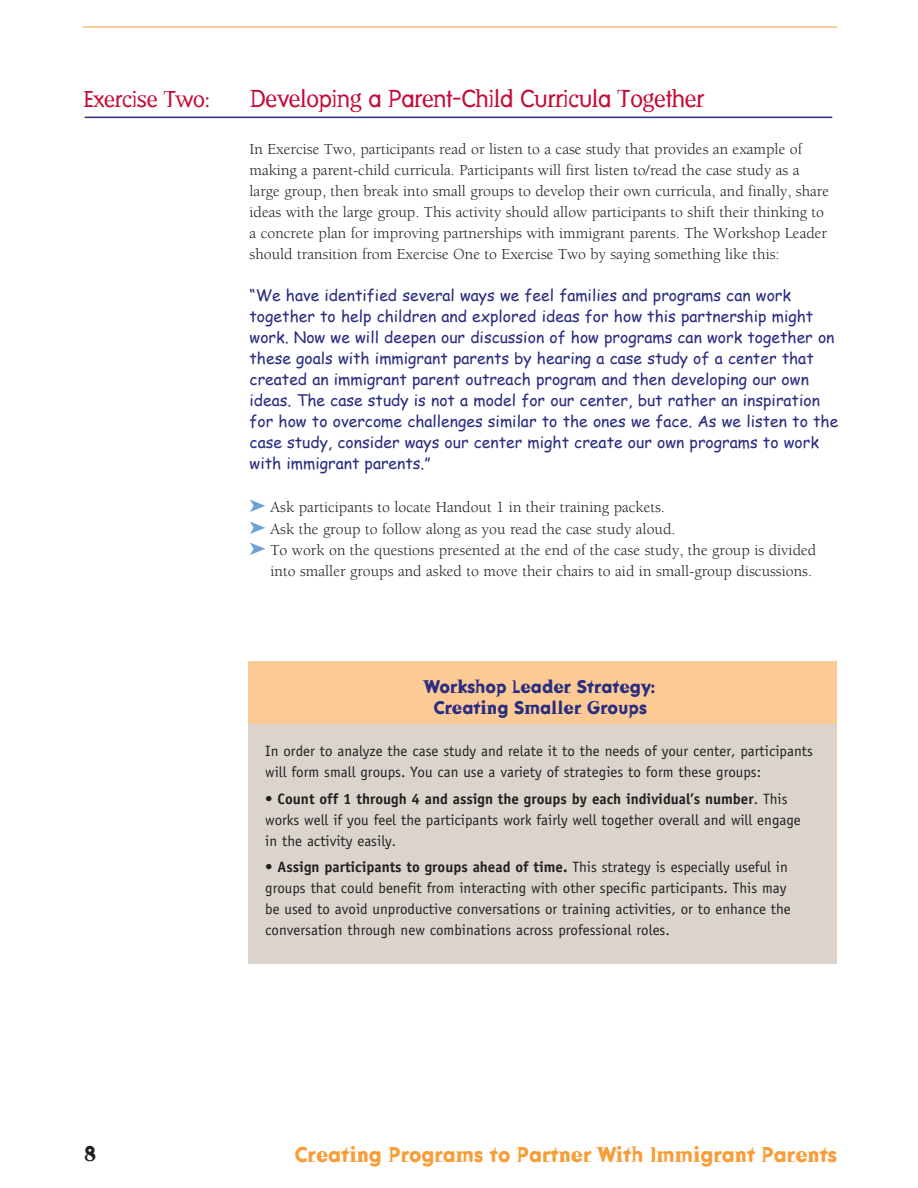
<style>
.page{position:relative;width:918px;height:1188px;background:#fff}
.page>*{position:absolute;margin:0;border:0;box-sizing:border-box;transform-origin:0 0}
.t1{font:24px "Dead History Roman";letter-spacing:-.015em;color:#c40c37}
.t2{font:22.5px "Dead History Roman";letter-spacing:-.015em;color:#c40c37}
.t3{font:700 21px "Dead History";color:#f89d38}
.t4{font:700 21px "Dead History";color:#231f20}
.t5{font:700 18px "Dead History";color:#2a2d80}
.t6{font:15.75px/21px "Berkeley";color:#231f20}
.t7{font:15.75px/21px "Comic Sans MS";color:#2a2d80}
.t8{font:15px/21px "Officina Sans";color:#231f20}
.s1{color:#6aa2d6}
.s2{font-weight:700}
</style>
<div class="page">
<hr style="left:83px;top:27px;width:754px;height:1px;background:#f89d38">
<div style="left:248px;top:662px;width:589px;height:302px;background:#dad4cd"></div>
<div style="left:248px;top:662px;width:589px;height:62px;background:#fccb95"></div>
<hr style="left:85px;top:117px;width:747px;height:1px;background:#2a2d80">
<p class="t2" style="left:83px;top:83px;width:129px">Exercise Two:</p>
<p class="t1" style="left:250px;top:81px;width:456px">Developing a Parent-Child Curricula Together</p>
<p class="t6" style="left:250px;top:139px;width:581px">In Exercise Two, participants read or listen to a case study that provides an example of making a parent-child curricula. Participants will first listen to/read the case study as a large group, then break into small groups to develop their own curricula, and finally, share ideas with the large group. This activity should allow participants to shift their thinking to a concrete plan for improving partnerships with immigrant parents. The Workshop Leader should transition from Exercise One to Exercise Two by saying something like this:</p>
<p class="t7" style="left:250px;top:285px;width:590px">“We have identified several ways we feel families and programs can work together to help children and explored ideas for how this partnership might work. Now we will deepen our discussion of how programs can work together on these goals with immigrant parents by hearing a case study of a center that created an immigrant parent outreach program and then developing our own ideas. The case study is not a model for our center, but rather an inspiration for how to overcome challenges similar to the ones we face. As we listen to the case study, consider ways our center might create our own programs to work with immigrant parents.”</p>
<p class="t6" style="left:250px;top:497px;width:417px"><span class="s1">➤</span> Ask participants to locate Handout 1 in their training packets.</p>
<p class="t6" style="left:250px;top:519px;width:427px"><span class="s1">➤</span> Ask the group to follow along as you read the case study aloud.</p>
<p class="t6" style="left:250px;top:540px;width:568px;text-align:right"><span class="s1">➤</span> To work on the questions presented at the end of the case study, the group is divided into smaller groups and asked to move their chairs to aid in small-group discussions.</p>
<p class="t5" style="left:424px;top:674px;width:233px">Workshop Leader Strategy:</p>
<p class="t5" style="left:433px;top:695px;width:215px">Creating Smaller Groups</p>
<p class="t8" style="left:265px;top:741px;width:549px">In order to analyze the case study and relate it to the needs of your center, participants will form small groups. You can use a variety of strategies to form these groups:</p>
<p class="t8" style="left:265px;top:788px;width:537px">• <span class="s2">Count off 1 through 4 and assign the groups by each individual’s number</span>. This works well if you feel the participants work fairly well together overall and will engage in the activity easily.</p>
<p class="t8" style="left:265px;top:857px;width:527px"><span class="s2">• Assign participants to groups ahead of time.</span> This strategy is especially useful in groups that could benefit from interacting with other specific participants. This may be used to avoid unproductive conversations or training activities, or to enhance the conversation through new combinations across professional roles.</p>
<h3 class="t4" style="left:84px;top:1139px;width:14px">8</h3>
<h3 class="t3" style="left:294px;top:1140px;width:544px">Creating Programs to Partner With Immigrant Parents</h3>
</div>
